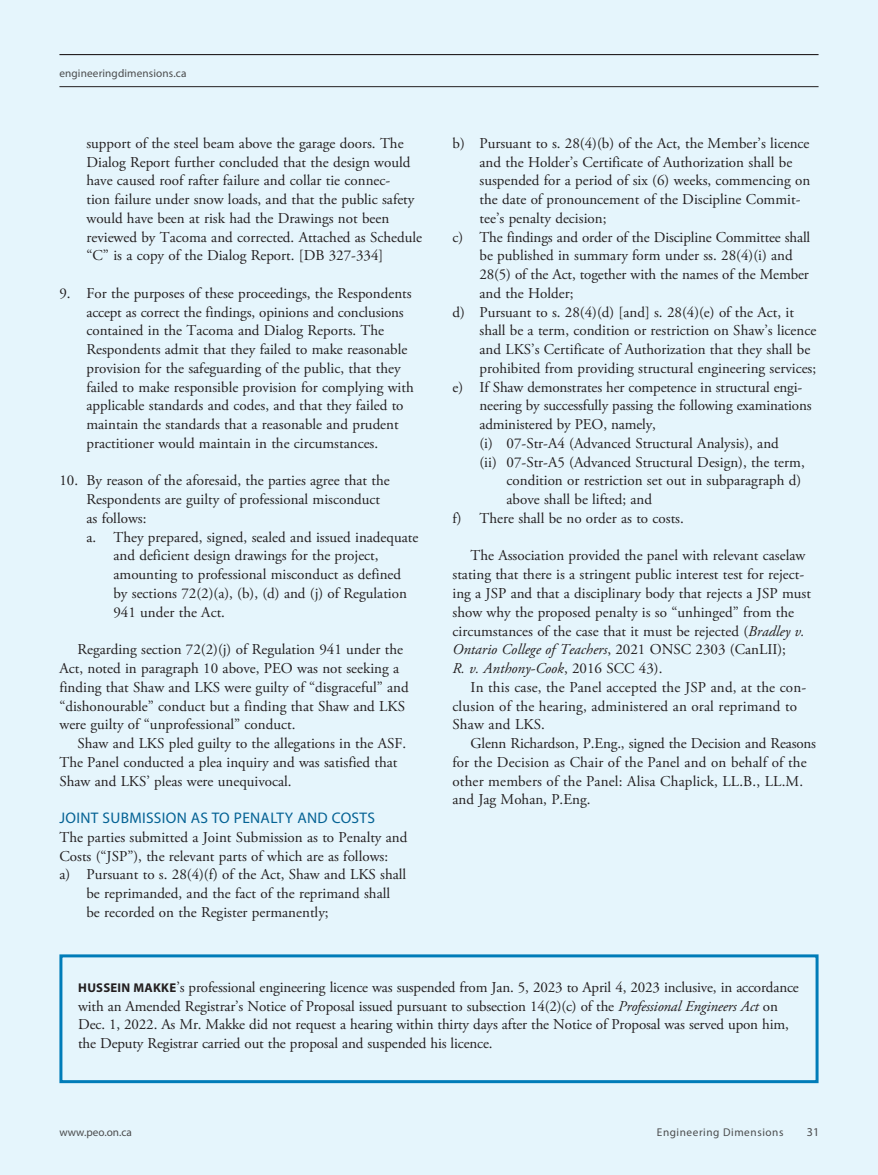
<style>
.page{position:relative;width:878px;height:1175px;background:#fff}
.page>*{position:absolute;margin:0;border:0;box-sizing:border-box;transform-origin:0 0}
.Gazette_Subhead__1_2{font:15.3px "Myriad Pro";letter-spacing:.02em;color:#046294}
.Body_Gar_List__1a{font:15px/18.8px "Adobe Garamond Pro";color:#231f20}
.Body_Gar{font:15px/18.8px "Adobe Garamond Pro";color:#231f20}
.Body_Gar_List_2{font:15px/18.8px "Adobe Garamond Pro";color:#231f20}
.Body_Gar_No_Indent{font:15px/18.8px "Adobe Garamond Pro";color:#231f20}
.t1{font:12px "Myriad Pro";color:#4b4c4d}
.t2{font:11.25px "Myriad Pro";letter-spacing:.015em;color:#4b4c4d}
.t3{font:11.25px "Myriad Pro";letter-spacing:.05em;color:#4b4c4d}
.s1{font-style:italic}
.s2{font-family:"Myriad Pro";font-weight:700;font-size:12.75px}
</style>
<div class="page">
<div style="left:0;top:0;width:878px;height:1174px;background:#e5f5fc"></div>
<hr style="left:59px;top:54px;width:759px;height:1px;background:#231f20">
<hr style="left:59px;top:86px;width:759px;height:1px;background:#231f20">
<div style="left:59px;top:954px;width:759px;height:129px;border:3px solid #007cb8"></div>
<p class="t2" style="left:59px;top:67px;width:129px">engineeringdimensions.ca</p>
<p class="Body_Gar_List__1a" style="left:86px;top:134px;width:337px">support of the steel beam above the garage doors. The Dialog Report further concluded that the design would have caused roof rafter failure and collar tie connec-<br>tion failure under snow loads, and that the public safety would have been at risk had the Drawings not been reviewed by Tacoma and corrected. Attached as Schedule “C” is a copy of the Dialog Report. [DB 327-334]</p>
<p class="Body_Gar_List__1a" style="left:86px;top:284px;width:329px;text-indent:-27px">9. For the purposes of these proceedings, the Respondents accept as correct the findings, opinions and conclusions contained in the Tacoma and Dialog Reports. The Respondents admit that they failed to make reasonable provision for the safeguarding of the public, that they failed to make responsible provision for complying with applicable standards and codes, and that they failed to maintain the standards that a reasonable and prudent practitioner would maintain in the circumstances.</p>
<p class="Body_Gar_List__1a" style="left:86px;top:472px;width:305px;text-indent:-27px">10. By reason of the aforesaid, the parties agree that the<br>Respondents are guilty of professional misconduct as follows:</p>
<p class="Body_Gar_List_2" style="left:113px;top:528px;width:306px;text-indent:-27px">a. They prepared, signed, sealed and issued inadequate and deficient design drawings for the project, amounting to professional misconduct as defined by sections 72(2)(a), (b), (d) and (j) of Regulation 941 under the Act.</p>
<p class="Body_Gar" style="left:59px;top:640px;width:351px;text-indent:18px">Regarding section 72(2)(j) of Regulation 941 under the Act, noted in paragraph 10 above, PEO was not seeking a finding that Shaw and LKS were guilty of “disgraceful” and “dishonourable” conduct but a finding that Shaw and LKS were guilty of “unprofessional” conduct.</p>
<p class="Body_Gar" style="left:59px;top:734px;width:348px;text-indent:18px">Shaw and LKS pled guilty to the allegations in the ASF.<br>The Panel conducted a plea inquiry and was satisfied that<br>Shaw and LKS’ pleas were unequivocal.</p>
<p class="Gazette_Subhead__1_2" style="left:60px;top:808px;width:317px">JOINT SUBMISSION AS TO PENALTY AND COSTS</p>
<p class="Body_Gar_No_Indent" style="left:59px;top:828px;width:349px">The parties submitted a Joint Submission as to Penalty and<br>Costs (“JSP”), the relevant parts of which are as follows:</p>
<p class="Body_Gar_List__1a" style="left:86px;top:865px;width:321px;text-indent:-27px">a) Pursuant to s. 28(4)(f) of the Act, Shaw and LKS shall be reprimanded, and the fact of the reprimand shall be recorded on the Register permanently;</p>
<p class="Body_Gar_List__1a" style="left:479px;top:134px;width:332px;text-indent:-27px">b) Pursuant to s. 28(4)(b) of the Act, the Member’s licence and the Holder’s Certificate of Authorization shall be suspended for a period of six (6) weeks, commencing on the date of pronouncement of the Discipline Commit&shy;tee’s penalty decision;</p>
<p class="Body_Gar_List__1a" style="left:479px;top:228px;width:332px;text-indent:-27px">c) The findings and order of the Discipline Committee shall be published in summary form under ss. 28(4)(i) and 28(5) of the Act, together with the names of the Member and the Holder;</p>
<p class="Body_Gar_List__1a" style="left:479px;top:303px;width:338px;text-indent:-27px">d) Pursuant to s. 28(4)(d) [and] s. 28(4)(e) of the Act, it shall be a term, condition or restriction on Shaw’s licence and LKS’s Certificate of Authorization that they shall be prohibited from providing structural engineering services;</p>
<p class="Body_Gar_List__1a" style="left:479px;top:378px;width:333px;text-indent:-27px">e) If Shaw demonstrates her competence in structural engi&shy;neering by successfully passing the following examinations administered by PEO, namely,</p>
<p class="Body_Gar_List_2" style="left:479px;top:434px;width:301px">(i) 07-Str-A4 (Advanced Structural Analysis), and</p>
<p class="Body_Gar_List_2" style="left:506px;top:453px;width:300px;text-indent:-27px">(ii) 07-Str-A5 (Advanced Structural Design), the term, condition or restriction set out in subparagraph d) above shall be lifted; and</p>
<p class="Body_Gar_List__1a" style="left:452px;top:509px;width:233px">f) There shall be no order as to costs.</p>
<p class="Body_Gar" style="left:452px;top:547px;width:360px;text-indent:18px">The Association provided the panel with relevant caselaw stating that there is a stringent public interest test for reject&shy;ing a JSP and that a disciplinary body that rejects a JSP must show why the proposed penalty is so “unhinged” from the circumstances of the case that it must be rejected (<span class="s1">Bradley v.<br>Ontario College of Teachers</span>, 2021 ONSC 2303 (CanLII);<br><span class="s1">R. v. Anthony‐Cook</span>, 2016 SCC 43).</p>
<p class="Body_Gar" style="left:452px;top:678px;width:355px;text-indent:18px">In this case, the Panel accepted the JSP and, at the con&shy;clusion of the hearing, administered an oral reprimand to<br>Shaw and LKS.</p>
<p class="Body_Gar" style="left:452px;top:734px;width:365px;text-indent:18px">Glenn Richardson, P.Eng., signed the Decision and Reasons for the Decision as Chair of the Panel and on behalf of the other members of the Panel: Alisa Chaplick, LL.B., LL.M. and Jag Mohan, P.Eng.</p>
<p class="Body_Gar" style="left:78px;top:978px;width:722px"><span class="s2">HUSSEIN MAKKE</span>’s professional engineering licence was suspended from Jan. 5, 2023 to April 4, 2023 inclusive, in accordance with an Amended Registrar’s Notice of Proposal issued pursuant to subsection 14(2)(c) of the <span class="s1">Professional Engineers Act</span> on Dec. 1, 2022. As Mr. Makke did not request a hearing within thirty days after the Notice of Proposal was served upon him, the Deputy Registrar carried out the proposal and suspended his licence.</p>
<p class="t2" style="left:59px;top:1125px;width:74px">www.peo.on.ca</p>
<p class="t3" style="left:657px;top:1125px;width:128px">Engineering Dimensions</p>
<p class="t1" style="left:807px;top:1124px;width:14px">31</p>
</div>
